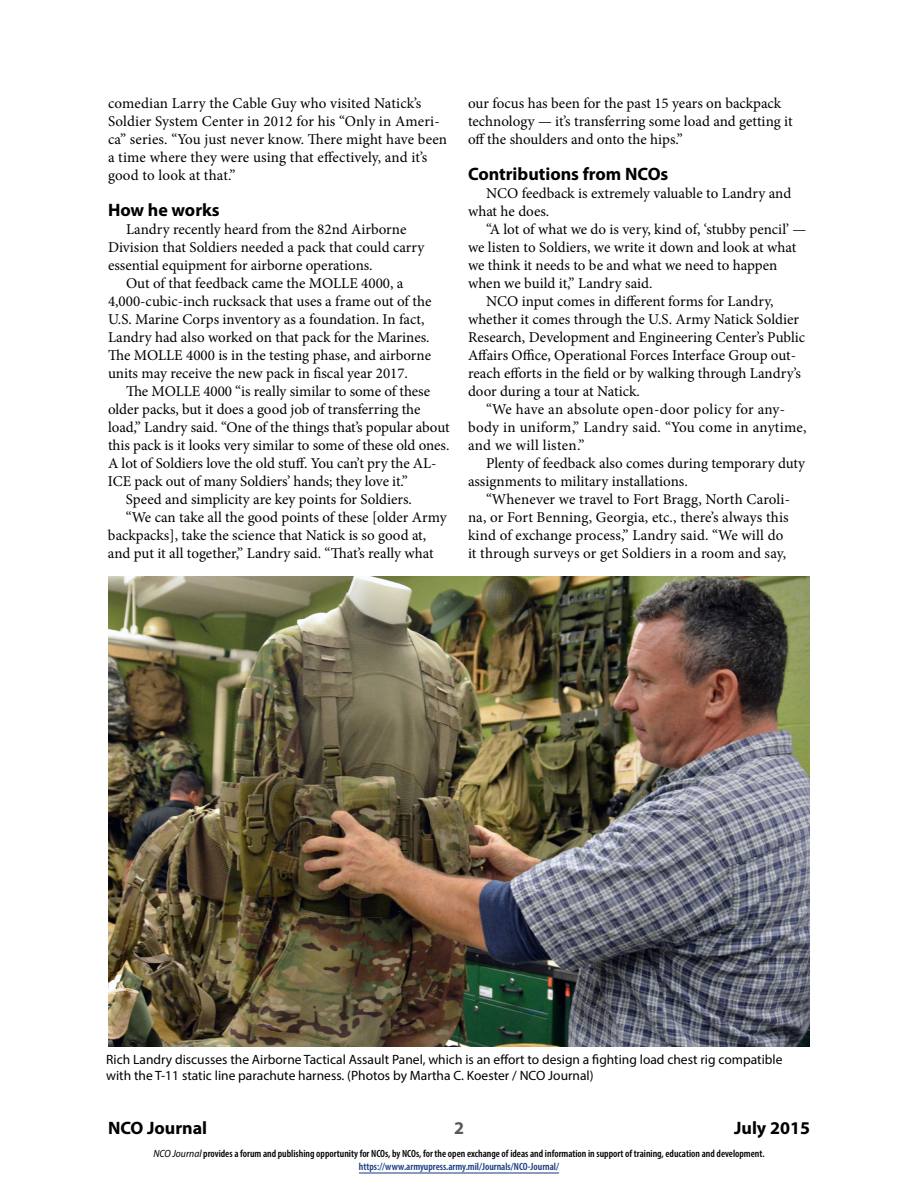
<style>
.page{position:relative;width:918px;height:1188px;background:#fff}
.page>*{position:absolute;margin:0;border:0;box-sizing:border-box;transform-origin:0 0}
.t1{font:700 18px "Myriad Pro";color:#000}
.t2{font:700 18px "Myriad Pro";color:#58595b}
.t3{font:15px/18px "Minion Pro";color:#000}
.t4{font:15px "Minion Pro";letter-spacing:.02em;color:#000}
.t5{font:13.5px/16.5px "Myriad Pro";color:#000}
.t6{font:600 condensed 10.5px/13.5px "Myriad Pro";color:#000;text-align:center}
.s1{font-weight:400;font-style:italic;font-stretch:semi-condensed}
.s2{color:#15397f}
</style>
<div class="page">
<img style="left:108px;top:576px;width:702px;height:471px">
<hr style="left:359px;top:1173px;width:200px;height:1px;background:#15397f">
<p class="t3" style="left:108px;top:94px;width:341px">comedian Larry the Cable Guy who visited Natick’s Soldier System Center in 2012 for his “Only in Ameri&shy;ca” series. “You just never know. There might have been a time where they were using that effectively, and it’s good to look at that.”</p>
<p class="t1" style="left:108px;top:198px;width:113px">How he works</p>
<p class="t3" style="left:108px;top:220px;width:318px;text-indent:18px">Landry recently heard from the 82nd Airborne<br>Division that Soldiers needed a pack that could carry essential equipment for airborne operations.</p>
<p class="t3" style="left:108px;top:274px;width:325px;text-indent:18px">Out of that feedback came the MOLLE 4000, a 4,000-cubic-inch rucksack that uses a frame out of the U.S. Marine Corps inventory as a foundation. In fact, Landry had also worked on that pack for the Marines.<br>The MOLLE 4000 is in the testing phase, and airborne units may receive the new pack in fiscal year 2017.</p>
<p class="t3" style="left:126px;top:382px;width:306px">The MOLLE 4000 “is really similar to some of these</p>
<p class="t3" style="left:108px;top:400px;width:314px">older packs, but it does a good job of transferring the</p>
<p class="t3" style="left:108px;top:418px;width:343px">load,” Landry said. “One of the things that’s popular about</p>
<p class="t3" style="left:108px;top:436px;width:343px">this pack is it looks very similar to some of these old ones.</p>
<p class="t3" style="left:108px;top:454px;width:330px">A lot of Soldiers love the old stuff. You can’t pry the AL-</p>
<p class="t3" style="left:108px;top:472px;width:301px">ICE pack out of many Soldiers’ hands; they love it.”</p>
<p class="t3" style="left:126px;top:490px;width:287px">Speed and simplicity are key points for Soldiers.</p>
<p class="t3" style="left:126px;top:508px;width:322px">“We can take all the good points of these [older Army</p>
<p class="t3" style="left:108px;top:526px;width:320px">backpacks], take the science that Natick is so good at,</p>
<p class="t3" style="left:108px;top:544px;width:327px">and put it all together,” Landry said. “That’s really what</p>
<p class="t3" style="left:468px;top:94px;width:326px">our focus has been for the past 15 years on backpack technology — it’s transferring some load and getting it off the shoulders and onto the hips.”</p>
<p class="t1" style="left:468px;top:162px;width:202px">Contributions from NCOs</p>
<p class="t3" style="left:468px;top:184px;width:325px;text-indent:18px">NCO feedback is extremely valuable to Landry and what he does.</p>
<p class="t3" style="left:486px;top:220px;width:322px">“A lot of what we do is very, kind of, ‘stubby pencil’ —</p>
<p class="t3" style="left:468px;top:238px;width:330px">we listen to Soldiers, we write it down and look at what</p>
<p class="t3" style="left:468px;top:256px;width:311px">we think it needs to be and what we need to happen</p>
<p class="t3" style="left:468px;top:274px;width:186px">when we build it,” Landry said.</p>
<p class="t3" style="left:486px;top:292px;width:289px">NCO input comes in different forms for Landry,</p>
<p class="t3" style="left:468px;top:310px;width:333px">whether it comes through the U.S. Army Natick Soldier</p>
<p class="t3" style="left:468px;top:328px;width:339px">Research, Development and Engineering Center’s Public</p>
<p class="t3" style="left:468px;top:346px;width:330px">Affairs Office, Operational Forces Interface Group out-</p>
<p class="t3" style="left:468px;top:364px;width:334px">reach efforts in the field or by walking through Landry’s</p>
<p class="t3" style="left:468px;top:382px;width:174px">door during a tour at Natick.</p>
<p class="t3" style="left:486px;top:400px;width:301px">“We have an absolute open-door policy for any-</p>
<p class="t4" style="left:468px;top:417px;width:340px">body in uniform,” Landry said. “You come in anytime,</p>
<p class="t3" style="left:468px;top:436px;width:118px">and we will listen.”</p>
<p class="t3" style="left:486px;top:454px;width:321px">Plenty of feedback also comes during temporary duty</p>
<p class="t3" style="left:468px;top:472px;width:221px">assignments to military installations.</p>
<p class="t3" style="left:486px;top:490px;width:306px">“Whenever we travel to Fort Bragg, North Caroli-</p>
<p class="t3" style="left:468px;top:508px;width:322px">na, or Fort Benning, Georgia, etc., there’s always this</p>
<p class="t3" style="left:468px;top:526px;width:317px">kind of exchange process,” Landry said. “We will do</p>
<p class="t3" style="left:468px;top:544px;width:320px">it through surveys or get Soldiers in a room and say,</p>
<p class="t5" style="left:106px;top:1051px;width:678px">Rich Landry discusses the Airborne Tactical Assault Panel, which is an effort to design a fighting load chest rig compatible with the T-11 static line parachute harness. (Photos by Martha C. Koester / NCO Journal)</p>
<p class="t1" style="left:108px;top:1116px;width:101px">NCO Journal</p>
<p class="t2" style="left:454px;top:1116px;width:11px">2</p>
<p class="t1" style="left:734px;top:1116px;width:77px">July 2015</p>
<p class="t6" style="left:153px;top:1146px;width:613px"><span class="s1">NCO Journal</span> provides a forum and publishing opportunity for NCOs, by NCOs, for the open exchange of ideas and information in support of training, education and development. <span class="s2">https://www.armyupress.army.mil/Journals/NCO-Journal/</span></p>
</div>
